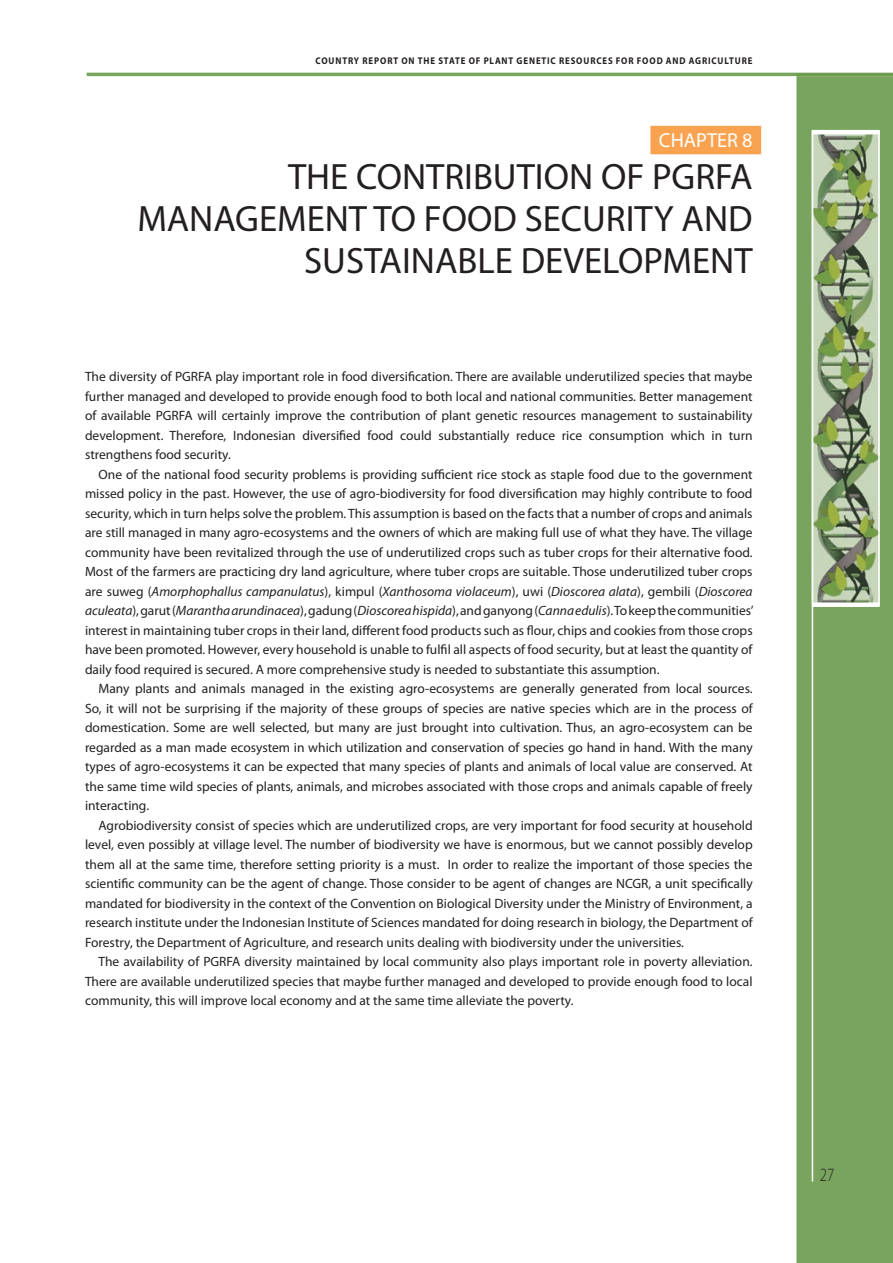
<style>
.page{position:relative;width:893px;height:1263px;background:#fff}
.page>*{position:absolute;margin:0;border:0;box-sizing:border-box;transform-origin:0 0}
.t1{font:36.75px/42px "Myriad Pro";color:#231f20;text-align:right}
.t2{font:20.25px "Myriad Pro";color:#fff}
.t3{font:300 18.75px "Myriad Pro";color:#231f20;scale:.8 1}
.t4{font:13.5px/19.5px "Myriad Pro";color:#231f20;text-align:justify}
.t5{font:700 9.75px "Myriad Pro";letter-spacing:.1em;color:#231f20;scale:.9 1}
.s1{font-style:italic}
</style>
<div class="page">
<div style="left:796px;top:76px;width:97px;height:1187px;background:#78a45d"></div>
<img style="left:814px;top:134px;width:64px;height:468px">
<div style="left:812px;top:131px;width:68px;height:474px;border:1px solid #fff"></div>
<div style="left:813px;top:602px;width:67px;height:5px;background:#fff"></div>
<hr style="left:813px;top:130px;width:67px;height:4px;background:#fff">
<hr style="left:87px;top:73px;width:806px;height:3px;background:#78a45d">
<hr style="left:796px;top:74px;width:97px;height:2px;background:#6d9e50">
<hr style="left:812px;top:130px;width:1px;height:1051px;background:#fff">
<div style="left:650px;top:126px;width:111px;height:28px;background:#f9a350"></div>
<p class="t5" style="left:315px;top:55px;width:487px">COUNTRY REPORT ON THE STATE OF PLANT GENETIC RESOURCES FOR FOOD AND AGRICULTURE</p>
<h2 class="t2" style="left:659px;top:128px;width:95px">CHAPTER 8</h2>
<h1 class="t1" style="left:137px;top:155px;width:617px">THE CONTRIBUTION OF PGRFA<br>MANAGEMENT TO FOOD SECURITY AND<br>SUSTAINABLE DEVELOPMENT</h1>
<p class="t4" style="left:85px;top:367px;width:669px">The diversity of PGRFA play important role in food diversification. There are available underutilized species that maybe further managed and developed to provide enough food to both local and national communities. Better management of available PGRFA will certainly improve the contribution of plant genetic resources management to sustainability development. Therefore, Indonesian diversified food could substantially reduce rice consumption which in turn strengthens food security.</p>
<p class="t4" style="left:85px;top:464px;width:670px;text-indent:14px">One of the national food security problems is providing sufficient rice stock as staple food due to the government missed policy in the past. However, the use of agro-biodiversity for food diversification may highly contribute to food security, which in turn helps solve the problem. This assumption is based on the facts that a number of crops and animals are still managed in many agro-ecosystems and the owners of which are making full use of what they have. The village community have been revitalized through the use of underutilized crops such as tuber crops for their alternative food.<br>Most of the farmers are practicing dry land agriculture, where tuber crops are suitable. Those underutilized tuber crops are suweg (<span class="s1">Amorphophallus campanulatus</span>), kimpul (<span class="s1">Xanthosoma violaceum</span>), uwi (<span class="s1">Dioscorea alata</span>), gembili (<span class="s1">Dioscorea aculeata</span>), garut (<span class="s1">Marantha arundinacea</span>), gadung (<span class="s1">Dioscorea hispida</span>), and ganyong (<span class="s1">Canna edulis</span>). To keep the communities’ interest in maintaining tuber crops in their land, different food products such as flour, chips and cookies from those crops have been promoted. However, every household is unable to fulfil all aspects of food security, but at least the quantity of daily food required is secured. A more comprehensive study is needed to substantiate this assumption.</p>
<p class="t4" style="left:85px;top:678px;width:669px;text-indent:14px">Many plants and animals managed in the existing agro-ecosystems are generally generated from local sources.<br>So, it will not be surprising if the majority of these groups of species are native species which are in the process of domestication. Some are well selected, but many are just brought into cultivation. Thus, an agro-ecosystem can be regarded as a man made ecosystem in which utilization and conservation of species go hand in hand. With the many types of agro-ecosystems it can be expected that many species of plants and animals of local value are conserved. At the same time wild species of plants, animals, and microbes associated with those crops and animals capable of freely interacting.</p>
<p class="t4" style="left:85px;top:815px;width:669px;text-indent:14px">Agrobiodiversity consist of species which are underutilized crops, are very important for food security at household level, even possibly at village level. The number of biodiversity we have is enormous, but we cannot possibly develop them all at the same time, therefore setting priority is a must. In order to realize the important of those species the scientific community can be the agent of change. Those consider to be agent of changes are NCGR, a unit specifically mandated for biodiversity in the context of the Convention on Biological Diversity under the Ministry of Environment, a research institute under the Indonesian Institute of Sciences mandated for doing research in biology, the Department of Forestry, the Department of Agriculture, and research units dealing with biodiversity under the universities.</p>
<p class="t4" style="left:85px;top:951px;width:669px;text-indent:14px">The availability of PGRFA diversity maintained by local community also plays important role in poverty alleviation.<br>There are available underutilized species that maybe further managed and developed to provide enough food to local community, this will improve local economy and at the same time alleviate the poverty.</p>
<h3 class="t3" style="left:820px;top:1163px;width:20px">27</h3>
</div>
